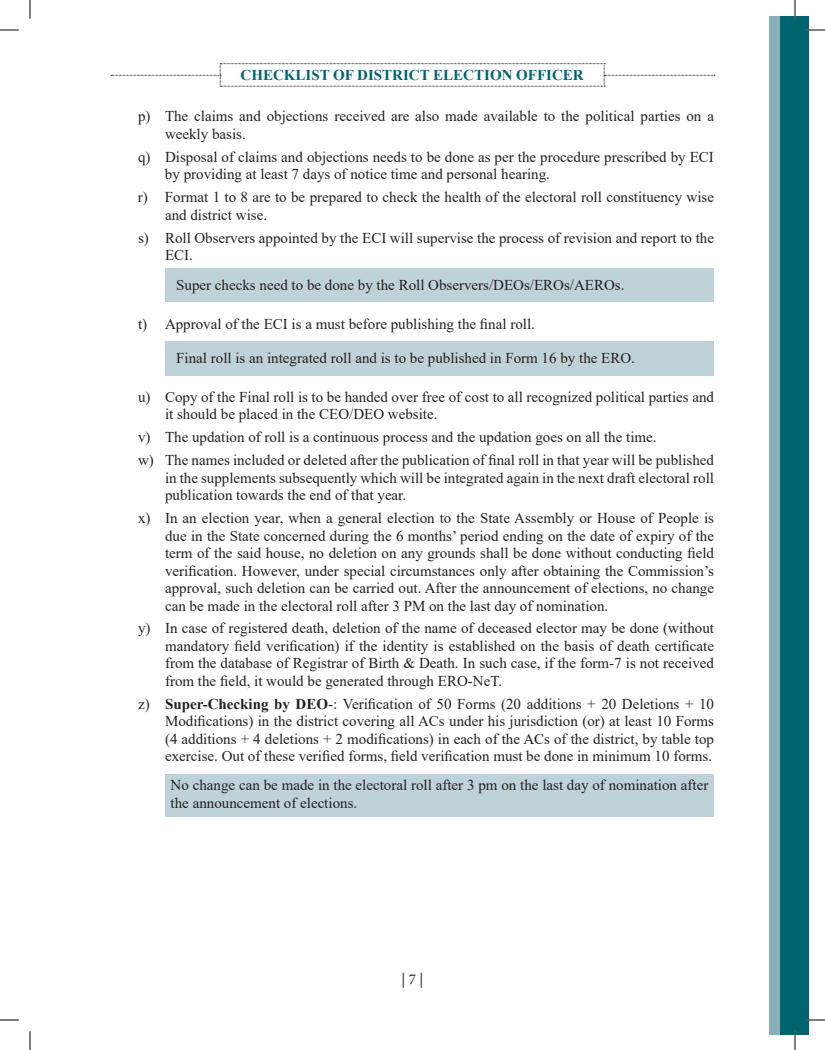
<style>
.page{position:relative;width:825px;height:1050px;background:#fff}
.page>*{position:absolute;margin:0;border:0;box-sizing:border-box;transform-origin:0 0}
.t1{font:15px/17.5px "Times New Roman";color:#231f20}
.t2{font:700 15px "Times New Roman";color:#00646e}
.t3{font:15px "Minion Pro";color:#231f20}
.s1{font-weight:700}
</style>
<div class="page">
<div style="left:770px;top:16px;width:39px;height:1018px;background:#89b0b7"></div>
<div style="left:781px;top:16px;width:28px;height:1018px;background:#00646e"></div>
<svg style="left:111px;top:63px;width:604px;height:24px"></svg>
<div style="left:165px;top:269px;width:549px;height:33px;background:#bfd2d8"></div>
<div style="left:165px;top:341px;width:549px;height:34px;background:#bfd2d8"></div>
<div style="left:165px;top:774px;width:549px;height:42px;background:#bfd2d8"></div>
<svg style="left:0;top:30px;width:19px;height:1px"></svg>
<svg style="left:806px;top:30px;width:19px;height:1px"></svg>
<svg style="left:0;top:1020px;width:19px;height:1px"></svg>
<svg style="left:806px;top:1020px;width:19px;height:1px"></svg>
<svg style="left:30px;top:0;width:1px;height:19px"></svg>
<svg style="left:30px;top:1031px;width:1px;height:19px"></svg>
<svg style="left:795px;top:0;width:1px;height:19px"></svg>
<svg style="left:795px;top:1031px;width:1px;height:19px"></svg>
<p class="t2" style="left:241px;top:64px;width:345px">CHECKLIST OF DISTRICT ELECTION OFFICER</p>
<p class="t1" style="left:165px;top:107px;width:550px;text-indent:-27px">p) The claims and objections received are also made available to the political parties on a weekly basis.</p>
<p class="t1" style="left:165px;top:148px;width:550px;text-indent:-27px">q) Disposal of claims and objections needs to be done as per the procedure prescribed by ECI by providing at least 7 days of notice time and personal hearing.</p>
<p class="t1" style="left:165px;top:188px;width:551px;text-indent:-27px">r) Format 1 to 8 are to be prepared to check the health of the electoral roll constituency wise and district wise.</p>
<p class="t1" style="left:165px;top:228px;width:551px;text-indent:-27px">s) Roll Observers appointed by the ECI will supervise the process of revision and report to the<br>ECI.</p>
<p class="t1" style="left:176px;top:276px;width:450px">Super checks need to be done by the Roll Observers/DEOs/EROs/AEROs.</p>
<p class="t1" style="left:138px;top:315px;width:398px">t) Approval of the ECI is a must before publishing the final roll.</p>
<p class="t1" style="left:176px;top:348px;width:460px">Final roll is an integrated roll and is to be published in Form 16 by the ERO.</p>
<p class="t1" style="left:165px;top:388px;width:550px;text-indent:-27px">u) Copy of the Final roll is to be handed over free of cost to all recognized political parties and it should be placed in the CEO/DEO website.</p>
<p class="t1" style="left:138px;top:425px;width:578px;line-height:22.9px">v) The updation of roll is a continuous process and the updation goes on all the time.<br>w) The names included or deleted after the publication of final roll in that year will be published</p>
<p class="t1" style="left:165px;top:468px;width:550px">in the supplements subsequently which will be integrated again in the next draft electoral roll publication towards the end of that year.</p>
<p class="t1" style="left:165px;top:509px;width:551px;text-align:justify;text-indent:-27px">x) In an election year, when a general election to the State Assembly or House of People is due in the State concerned during the 6 months’ period ending on the date of expiry of the term of the said house, no deletion on any grounds shall be done without conducting field verification. However, under special circumstances only after obtaining the Commission’s approval, such deletion can be carried out. After the announcement of elections, no change can be made in the electoral roll after 3 PM on the last day of nomination.</p>
<p class="t1" style="left:165px;top:619px;width:551px;text-align:justify;text-indent:-27px">y) In case of registered death, deletion of the name of deceased elector may be done (without mandatory field verification) if the identity is established on the basis of death certificate from the database of Registrar of Birth &amp; Death. In such case, if the form-7 is not received from the field, it would be generated through ERO-NeT.</p>
<p class="t1" style="left:165px;top:695px;width:551px;text-align:justify;text-indent:-27px">z) <span class="s1">Super-Checking by DEO</span>-: Verification of 50 Forms (20 additions + 20 Deletions + 10<br>Modifications) in the district covering all ACs under his jurisdiction (or) at least 10 Forms (4 additions + 4 deletions + 2 modifications) in each of the ACs of the district, by table top exercise. Out of these verified forms, field verification must be done in minimum 10 forms.</p>
<p class="t1" style="left:171px;top:776px;width:539px">No change can be made in the electoral roll after 3 pm on the last day of nomination after the announcement of elections.</p>
<p class="t3" style="left:402px;top:969px;width:23px">| 7 |</p>
</div>
